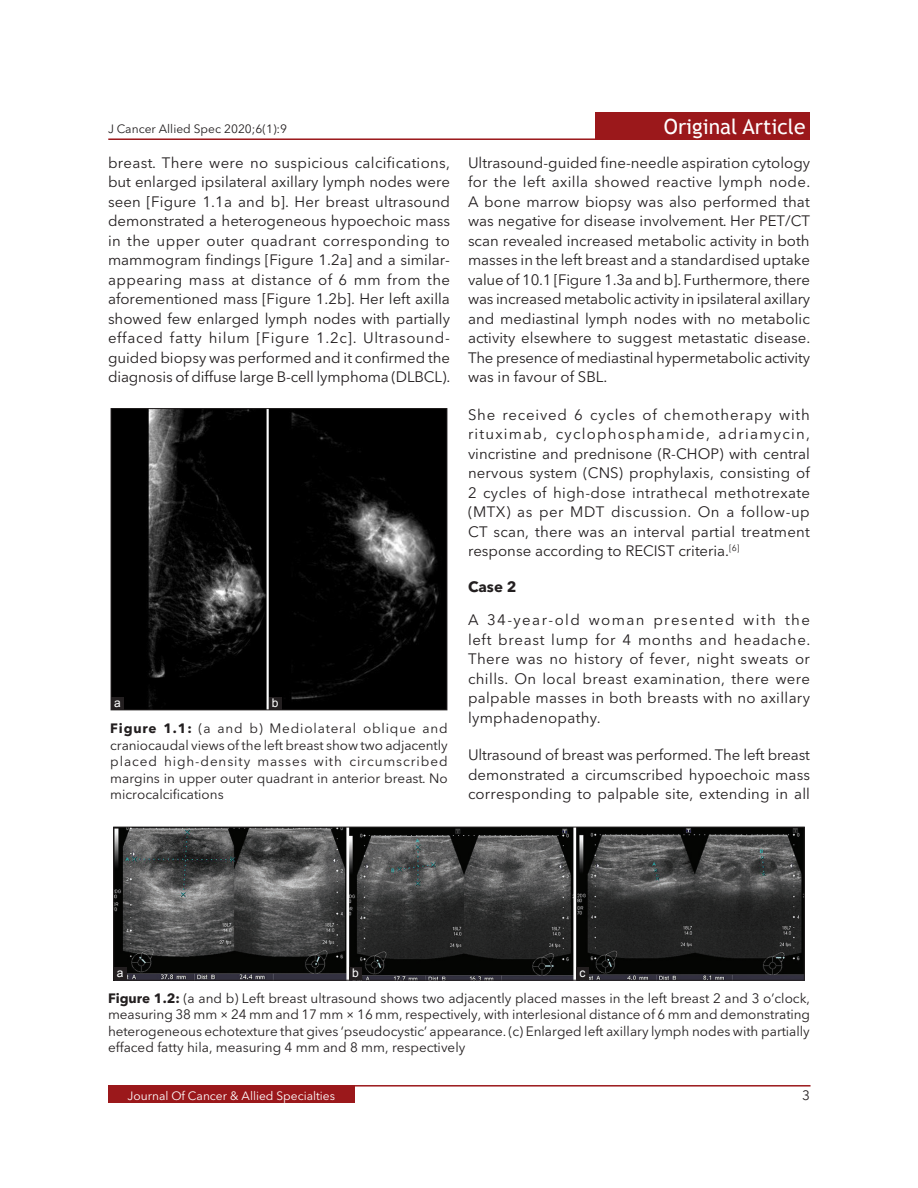
<style>
.page{position:relative;width:918px;height:1188px;background:#fff}
.page>*{position:absolute;margin:0;border:0;box-sizing:border-box;transform-origin:0 0}
.t1{font:21px "Trebuchet MS";color:#fff}
.TX{font:15px/19.5px "Avenir Next LT Pro";color:#231f20;text-align:justify}
.t2{font:700 15px "Avenir Next LT Pro";color:#231f20}
.FGC{font:13.5px/16.5px "Avenir Next LT Pro";color:#231f20;text-align:justify}
.t3{font:12px "Avenir Next LT Pro";color:#fff}
.t4{font:12px "Avenir Next LT Pro";color:#231f20}
.LABEL{font:12px "Arial";color:#fff}
.s1{font-weight:700}
</style>
<div class="page">
<div style="left:108px;top:1085px;width:247px;height:18px;background:#9b181b"></div>
<hr style="left:108px;top:1085px;width:703px;height:2px;background:#9b181b">
<div style="left:596px;top:112px;width:214px;height:28px;background:#9b181b"></div>
<hr style="left:108px;top:138px;width:687px;height:2px;background:#9b181b">
<img style="left:113px;top:410px;width:332px;height:298px">
<div style="left:111px;top:408px;width:336px;height:302px;border:1px solid #231f20"></div>
<div style="left:269px;top:697px;width:12px;height:13px;background:#231f20"></div>
<div style="left:111px;top:697px;width:13px;height:13px;background:#231f20"></div>
<img style="left:115px;top:829px;width:688px;height:149px">
<div style="left:113px;top:827px;width:692px;height:153px;border:1px solid #231f20"></div>
<div style="left:114px;top:967px;width:13px;height:13px;background:#231f20"></div>
<div style="left:349px;top:967px;width:13px;height:13px;background:#231f20"></div>
<div style="left:576px;top:967px;width:13px;height:13px;background:#231f20"></div>
<p class="t4" style="left:108px;top:119px;width:181px">J Cancer Allied Spec 2020;6(1):9</p>
<h1 class="t1" style="left:664px;top:113px;width:143px">Original Article</h1>
<p class="TX" style="left:108px;top:152px;width:344px">breast. There were no suspicious calcifications, but enlarged ipsilateral axillary lymph nodes were seen [Figure 1.1a and b]. Her breast ultrasound demonstrated a heterogeneous hypoechoic mass in the upper outer quadrant corresponding to mammogram findings [Figure 1.2a] and a similar&shy;appearing mass at distance of 6 mm from the aforementioned mass [Figure 1.2b]. Her left axilla showed few enlarged lymph nodes with partially effaced fatty hilum [Figure 1.2c]. Ultrasound&shy;guided biopsy was performed and it confirmed the diagnosis of diffuse large B-cell lymphoma (DLBCL).</p>
<p class="TX" style="left:468px;top:152px;width:344px">Ultrasound-guided fine-needle aspiration cytology for the left axilla showed reactive lymph node.<br>A bone marrow biopsy was also performed that was negative for disease involvement. Her PET/CT scan revealed increased metabolic activity in both masses in the left breast and a standardised uptake value of 10.1 [Figure 1.3a and b]. Furthermore, there was increased metabolic activity in ipsilateral axillary and mediastinal lymph nodes with no metabolic activity elsewhere to suggest metastatic disease.<br>The presence of mediastinal hypermetabolic activity was in favour of SBL.</p>
<p class="TX" style="left:468px;top:404px;width:343px">She received 6 cycles of chemotherapy with rituximab, cyclophosphamide, adriamycin, vincristine and prednisone (R-CHOP) with central nervous system (CNS) prophylaxis, consisting of 2 cycles of high-dose intrathecal methotrexate (MTX) as per MDT discussion. On a follow-up CT scan, there was an interval partial treatment response according to RECIST criteria.<sup>[6]</sup></p>
<h2 class="t2" style="left:468px;top:574px;width:50px">Case 2</h2>
<p class="TX" style="left:468px;top:610px;width:344px">A 34-year-old woman presented with the left breast lump for 4 months and headache.<br>There was no history of fever, night sweats or chills. On local breast examination, there were palpable masses in both breasts with no axillary lymphadenopathy.</p>
<p class="TX" style="left:468px;top:745px;width:344px">Ultrasound of breast was performed. The left breast demonstrated a circumscribed hypoechoic mass corresponding to palpable site, extending in all</p>
<p class="LABEL" style="left:114px;top:694px;width:8px">a</p>
<p class="LABEL" style="left:272px;top:694px;width:8px">b</p>
<p class="FGC" style="left:110px;top:720px;width:339px"><span class="s1">Figure 1.1:</span> (a and b) Mediolateral oblique and craniocaudal views of the left breast show two adjacently placed high-density masses with circumscribed margins in upper outer quadrant in anterior breast. No microcalcifications</p>
<p class="LABEL" style="left:117px;top:965px;width:8px">a</p>
<p class="LABEL" style="left:352px;top:964px;width:8px">b</p>
<p class="LABEL" style="left:579px;top:964px;width:7px">c</p>
<p class="FGC" style="left:108px;top:989px;width:704px"><span class="s1">Figure 1.2:</span> (a and b) Left breast ultrasound shows two adjacently placed masses in the left breast 2 and 3 o’clock, measuring 38 mm × 24 mm and 17 mm × 16 mm, respectively, with interlesional distance of 6 mm and demonstrating heterogeneous echotexture that gives ‘pseudocystic’ appearance. (c) Enlarged left axillary lymph nodes with partially effaced fatty hila, measuring 4 mm and 8 mm, respectively</p>
<p class="t3" style="left:128px;top:1086px;width:209px">Journal Of Cancer &amp; Allied Specialties</p>
<p class="FGC" style="left:802px;top:1086px;width:9px">3</p>
</div>
